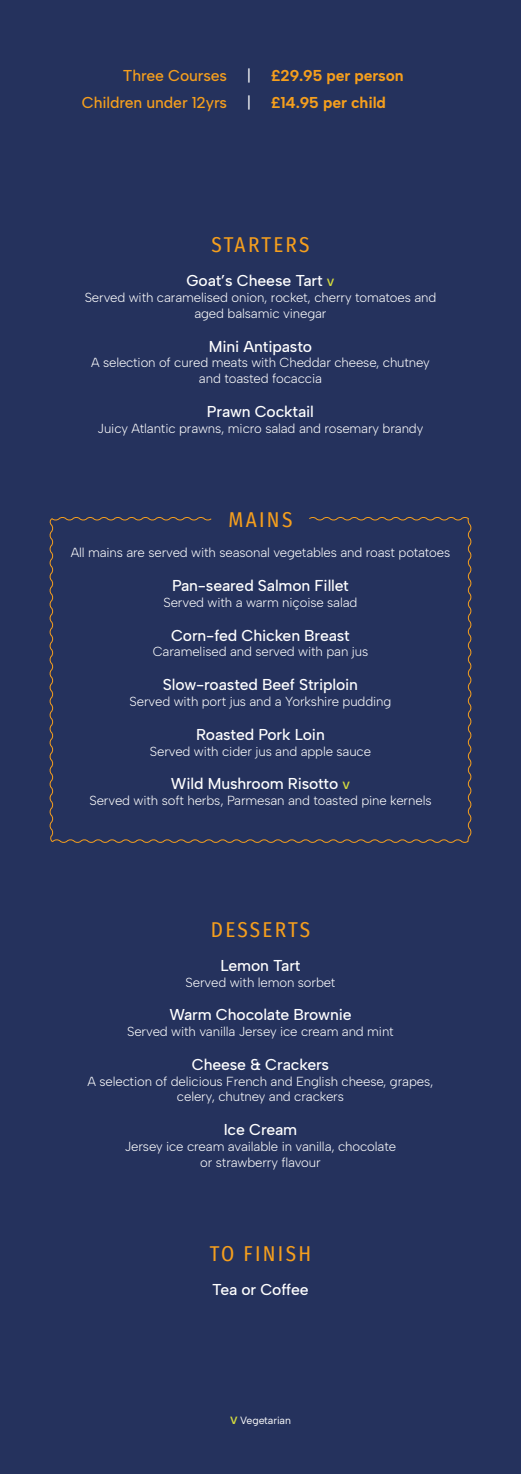
<style>
.page{position:relative;width:521px;height:1474px;background:#fff}
.page>*{position:absolute;margin:0;border:0;box-sizing:border-box;transform-origin:0 0}
.t1{font:21px "Fira Sans Condensed";letter-spacing:.11em;color:#f69f1d}
.t2{font:500 15.75px "Albert Sans";letter-spacing:-.01em;color:#fff}
.t3{font:500 15.75px/27.3px "Albert Sans";letter-spacing:-.01em;color:#f69f1d}
.t4{font:300 13.12px/15.8px "Albert Sans";letter-spacing:-.01em;color:#fff;text-align:center}
.t5{font:10.5px "Albert Sans";letter-spacing:-.01em;color:#fff}
.s1{font-weight:400;color:#fff}
.s2{font-weight:700}
.s3{font-weight:700;font-size:10.5px;color:#d3da3d}
.s4{font-weight:700;color:#d3da3d}
</style>
<div class="page">
<div style="left:0;top:0;width:521px;height:1473px;background:#25325d"></div>
<svg style="left:49px;top:517px;width:423px;height:326px"></svg>
<p class="t3" style="left:82px;top:62px;width:323px;text-indent:41px">Three Courses <span class="s1">|</span> <span class="s2">£29.95 per person<br></span>Children under 12yrs <span class="s1">|</span> <span class="s2">£14.95 per child</span></p>
<h1 class="t1" style="left:211px;top:229px;width:100px">STARTERS</h1>
<p class="t2" style="left:187px;top:271px;width:149px">Goat’s Cheese Tart <span class="s3">V</span></p>
<p class="t4" style="left:85px;top:289px;width:353px">Served with caramelised onion, rocket, cherry tomatoes and aged balsamic vinegar</p>
<p class="t2" style="left:209px;top:336px;width:105px">Mini Antipasto</p>
<p class="t4" style="left:91px;top:355px;width:340px">A selection of cured meats with Cheddar cheese, chutney and toasted focaccia</p>
<p class="t2" style="left:207px;top:402px;width:109px">Prawn Cocktail</p>
<p class="t4" style="left:98px;top:420px;width:327px">Juicy Atlantic prawns, micro salad and rosemary brandy</p>
<h1 class="t1" style="left:228px;top:503px;width:65px">MAINS</h1>
<p class="t4" style="left:71px;top:545px;width:381px">All mains are served with seasonal vegetables and roast potatoes</p>
<p class="t2" style="left:172px;top:576px;width:178px">Pan-seared Salmon Fillet</p>
<p class="t4" style="left:163px;top:594px;width:196px">Served with a warm niçoise salad</p>
<p class="t2" style="left:171px;top:625px;width:180px">Corn-fed Chicken Breast</p>
<p class="t4" style="left:153px;top:644px;width:217px">Caramelised and served with pan jus</p>
<p class="t2" style="left:163px;top:675px;width:197px">Slow-roasted Beef Striploin</p>
<p class="t4" style="left:130px;top:693px;width:263px">Served with port jus and a Yorkshire pudding</p>
<p class="t2" style="left:196px;top:724px;width:130px">Roasted Pork Loin</p>
<p class="t4" style="left:150px;top:743px;width:223px">Served with cider jus and apple sauce</p>
<p class="t2" style="left:171px;top:774px;width:180px">Wild Mushroom Risotto <span class="s3">V</span></p>
<p class="t4" style="left:89px;top:792px;width:344px">Served with soft herbs, Parmesan and toasted pine kernels</p>
<h1 class="t1" style="left:211px;top:913px;width:101px">DESSERTS</h1>
<p class="t2" style="left:220px;top:955px;width:82px">Lemon Tart</p>
<p class="t4" style="left:186px;top:974px;width:151px">Served with lemon sorbet</p>
<p class="t2" style="left:169px;top:1005px;width:184px">Warm Chocolate Brownie</p>
<p class="t4" style="left:127px;top:1023px;width:268px">Served with vanilla Jersey ice cream and mint</p>
<p class="t2" style="left:192px;top:1054px;width:139px">Cheese &amp; Crackers</p>
<p class="t4" style="left:88px;top:1073px;width:347px">A selection of delicious French and English cheese, grapes, celery, chutney and crackers</p>
<p class="t2" style="left:224px;top:1120px;width:75px">Ice Cream</p>
<p class="t4" style="left:125px;top:1138px;width:273px">Jersey ice cream available in vanilla, chocolate or strawberry flavour</p>
<h1 class="t1" style="left:210px;top:1237px;width:103px">TO FINISH</h1>
<p class="t2" style="left:212px;top:1279px;width:98px">Tea or Coffee</p>
<p class="t5" style="left:230px;top:1414px;width:62px"><span class="s4">V</span> Vegetarian</p>
</div>
